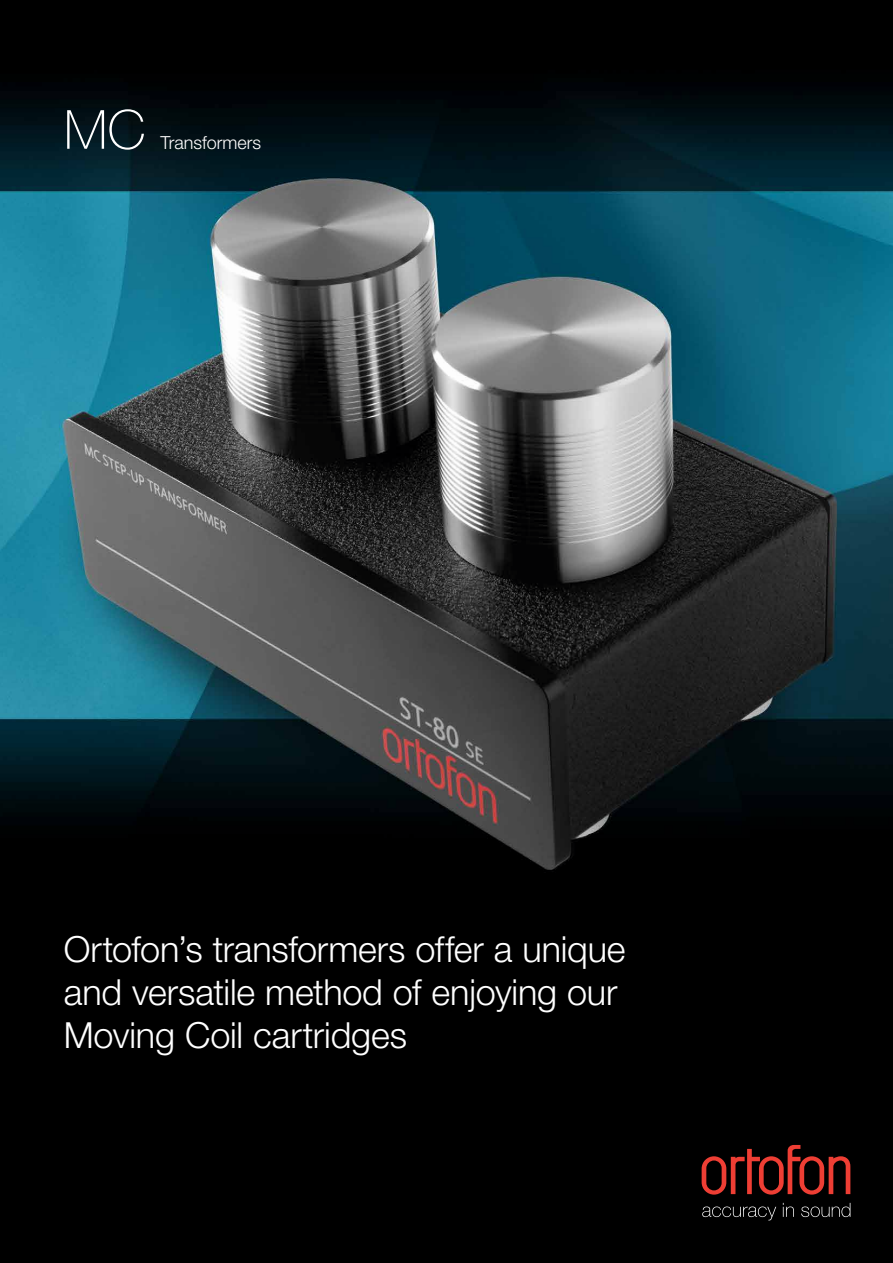
<style>
.page{position:relative;width:893px;height:1263px;background:#fff}
.page>*{position:absolute;margin:0;border:0;box-sizing:border-box;transform-origin:0 0}
.t1{font:100 54px "Helvetica Neue";color:#fff}
.t2{font:300 36px/43.2px "Helvetica Neue";letter-spacing:-.005em;color:#fff}
.t3{font:300 18px "Helvetica Neue";color:#fff}
</style>
<div class="page">
<img style="left:0;top:0;width:893px;height:1263px">
<svg style="left:702px;top:1145px;width:148px;height:49px;background:#4d1410"></svg>
<svg style="left:702px;top:1206px;width:74px;height:14px"></svg>
<svg style="left:783px;top:1203px;width:11px;height:14px"></svg>
<svg style="left:801px;top:1203px;width:49px;height:14px"></svg>
<h1 class="t1" style="left:64px;top:99px;width:83px">MC</h1>
<p class="t3" style="left:160px;top:131px;width:102px">Transformers</p>
<p class="t2" style="left:64px;top:926px;width:563px">Ortofon’s transformers offer a unique and versatile method of enjoying our<br>Moving Coil cartridges</p>
</div>
